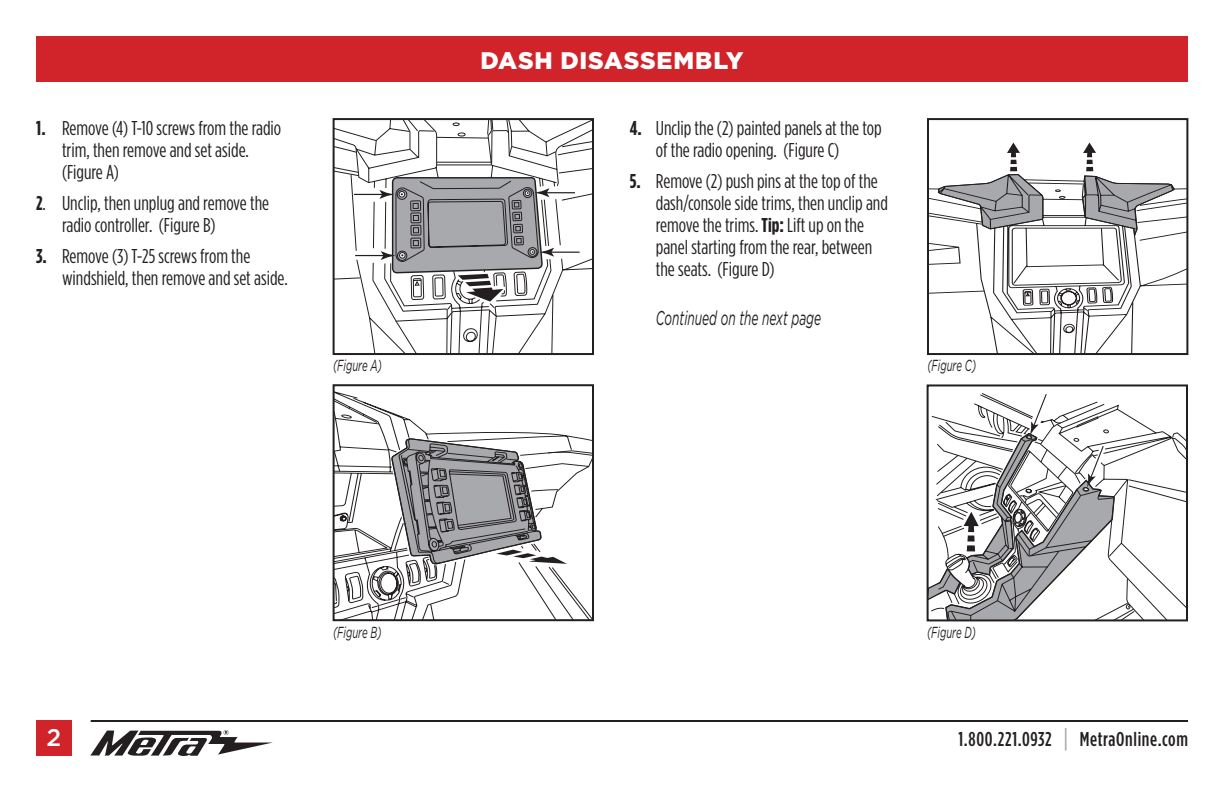
<style>
.page{position:relative;width:1224px;height:792px;background:#fff}
.page>*{position:absolute;margin:0;border:0;box-sizing:border-box;transform-origin:0 0}
.t1{font:900 24px "Gotham";letter-spacing:.03em;color:#fff}
.t2{font:500 24px "Gotham";color:#fff}
.t3{font:20px/22px "Gotham Condensed";color:#231f20}
.t4{font:500 20px "Gotham Condensed";letter-spacing:.035em;color:#231f20}
.t5{font:italic 20px "Gotham";color:#231f20;scale:.6 1}
.t6{font:italic 16px "Gotham";color:#231f20;scale:.6 1}
.s1{font-weight:700}
.s2{font-size:26px;color:#a8a9ad}
</style>
<div class="page">
<div style="left:36px;top:36px;width:1152px;height:45px;background:#d1232a"></div>
<svg style="left:90px;top:730px;width:183px;height:26px"></svg>
<hr style="left:91px;top:720px;width:1097px;height:2px;background:#231f20">
<div style="left:36px;top:720px;width:36px;height:36px;background:#d1232a"></div>
<svg style="left:336px;top:392px;width:255px;height:57px"></svg>
<svg style="left:336px;top:449px;width:255px;height:169px"></svg>
<svg style="left:391px;top:430px;width:176px;height:136px"></svg>
<div style="left:333px;top:384px;width:261px;height:237px;border:2px solid #231f20"></div>
<svg style="left:336px;top:121px;width:255px;height:231px"></svg>
<hr style="left:354px;top:194px;width:30px;height:1px;background:#231f20">
<hr style="left:545px;top:192px;width:30px;height:1px;background:#231f20">
<hr style="left:549px;top:252px;width:31px;height:1px;background:#231f20">
<hr style="left:355px;top:255px;width:31px;height:1px;background:#231f20">
<svg style="left:380px;top:147px;width:174px;height:155px"></svg>
<div style="left:333px;top:118px;width:261px;height:237px;border:2px solid #231f20"></div>
<svg style="left:930px;top:179px;width:255px;height:173px"></svg>
<svg style="left:1081px;top:143px;width:95px;height:93px"></svg>
<svg style="left:937px;top:143px;width:107px;height:87px"></svg>
<div style="left:927px;top:118px;width:261px;height:237px;border:2px solid #231f20"></div>
<svg style="left:930px;top:393px;width:255px;height:225px"></svg>
<div style="left:927px;top:384px;width:261px;height:237px;border:2px solid #231f20"></div>
<p class="t3" style="left:62px;top:117px;width:221px;text-indent:-26px"><span class="s1">1.</span> Remove (4) T-10 screws from the radio trim, then remove and set aside. (Figure A)</p>
<p class="t3" style="left:62px;top:192px;width:209px;text-indent:-26px"><span class="s1">2</span>. Unclip, then unplug and remove the radio controller. (Figure B)</p>
<p class="t3" style="left:62px;top:245px;width:227px;text-indent:-26px"><span class="s1">3.</span> Remove (3) T-25 screws from the windshield, then remove and set aside.</p>
<p class="t1" style="left:480px;top:46px;width:265px">DASH DISASSEMBLY</p>
<p class="t3" style="left:656px;top:117px;width:227px;text-indent:-26px"><span class="s1">4.</span> Unclip the (2) painted panels at the top of the radio opening. (Figure C)</p>
<p class="t3" style="left:656px;top:170px;width:234px;text-indent:-26px"><span class="s1">5.</span> Remove (2) push pins at the top of the dash/console side trims, then unclip and remove the trims. <span class="s1">Tip:</span> Lift up on the panel starting from the rear, between the seats. (Figure D)</p>
<p class="t5" style="left:656px;top:307px;width:277px">Continued on the next page</p>
<p class="t6" style="left:333px;top:357px;width:83px">(Figure A)</p>
<p class="t6" style="left:927px;top:357px;width:83px">(Figure C)</p>
<p class="t6" style="left:333px;top:623px;width:83px">(Figure B)</p>
<p class="t6" style="left:927px;top:623px;width:83px">(Figure D)</p>
<p class="t2" style="left:47px;top:724px;width:16px">2</p>
<p class="t4" style="left:959px;top:728px;width:231px">1.800.221.0932 <span class="s2">|</span> MetraOnline.com</p>
</div>
